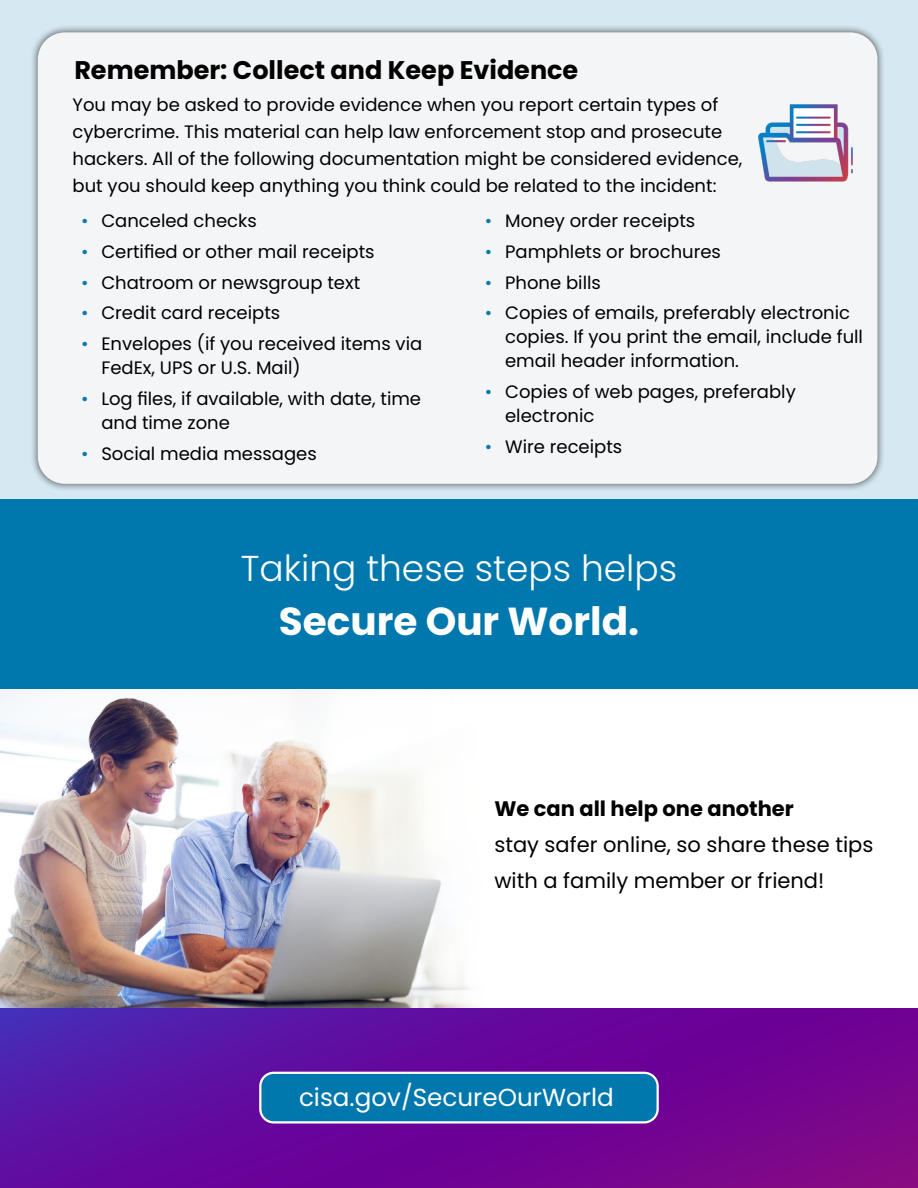
<style>
.page{position:relative;width:918px;height:1188px;background:#fff}
.page>*{position:absolute;margin:0;border:0;box-sizing:border-box;transform-origin:0 0}
.t1{font:700 39px "Poppins";color:#fff}
.t2{font:300 36px "Poppins";color:#fff}
.t3{font:700 25.5px "Poppins";color:#000}
.t4{font:24.6px "Poppins";color:#fff}
.t5{font:21px/36px "Poppins";color:#000}
.t6{font:700 21px "Poppins";color:#000}
.t7{font:18px/24px "Poppins";color:#000}
.t8{font:18px "Poppins";color:#0979ae}
.s1{color:#0979ae}
</style>
<div class="page">
<div style="left:0;top:0;width:918px;height:500px;background:#d6e8f1"></div>
<div style="left:30px;top:25px;width:855px;height:466px;background:#000;opacity:.59"></div>
<div style="left:38px;top:32px;width:839px;height:452px;background:#f4f5f7;border-radius:27px"></div>
<div style="left:0;top:500px;width:918px;height:189px;background:#0078ae"></div>
<svg style="left:0;top:1007px;width:918px;height:181px;background:#680b9a"></svg>
<div style="left:260px;top:1073px;width:398px;height:49px;background:#0078ae;border-radius:14px"></div>
<div style="left:259px;top:1072px;width:400px;height:52px;border:2px solid #fff;border-radius:14px"></div>
<img style="left:758px;top:104px;width:95px;height:78px">
<img style="left:0;top:691px;width:472px;height:316px">
<h3 class="t3" style="left:74px;top:55px;width:506px">Remember: Collect and Keep Evidence</h3>
<p class="t7" style="left:73px;top:91px;width:671px;line-height:27px">You may be asked to provide evidence when you report certain types of cybercrime. This material can help law enforcement stop and prosecute hackers. All of the following documentation might be considered evidence, but you should keep anything you think could be related to the incident:</p>
<p class="t7" style="left:81px;top:209px;width:177px"><span class="s1">•</span> Canceled checks</p>
<p class="t7" style="left:81px;top:240px;width:295px"><span class="s1">•</span> Certified or other mail receipts</p>
<p class="t7" style="left:81px;top:270px;width:281px"><span class="s1">•</span> Chatroom or newsgroup text</p>
<p class="t7" style="left:81px;top:301px;width:201px"><span class="s1">•</span> Credit card receipts</p>
<p class="t7" style="left:101px;top:332px;width:322px;text-indent:-20px"><span class="s1">•</span> Envelopes (if you received items via<br>FedEx, UPS or U.S. Mail)</p>
<p class="t7" style="left:101px;top:387px;width:321px;text-indent:-20px"><span class="s1">•</span> Log files, if available, with date, time and time zone</p>
<p class="t7" style="left:81px;top:441px;width:237px"><span class="s1">•</span> Social media messages</p>
<p class="t7" style="left:485px;top:209px;width:212px"><span class="s1">•</span> Money order receipts</p>
<p class="t7" style="left:485px;top:240px;width:238px"><span class="s1">•</span> Pamphlets or brochures</p>
<p class="t7" style="left:485px;top:270px;width:118px"><span class="s1">•</span> Phone bills</p>
<p class="t7" style="left:505px;top:301px;width:359px;text-indent:-20px"><span class="s1">•</span> Copies of emails, preferably electronic copies. If you print the email, include full email header information.</p>
<p class="t8" style="left:485px;top:381px;width:9px">•</p>
<p class="t7" style="left:505px;top:380px;width:292px">Copies of web pages, preferably electronic</p>
<p class="t7" style="left:485px;top:435px;width:139px"><span class="s1">•</span> Wire receipts</p>
<h2 class="t2" style="left:241px;top:547px;width:438px">Taking these steps helps</h2>
<h1 class="t1" style="left:279px;top:599px;width:362px">Secure Our World.</h1>
<p class="t6" style="left:494px;top:796px;width:301px">We can all help one another</p>
<p class="t5" style="left:494px;top:826px;width:380px">stay safer online, so share these tips with a family member or friend!</p>
<h3 class="t4" style="left:299px;top:1083px;width:316px">cisa.gov/SecureOurWorld</h3>
</div>
